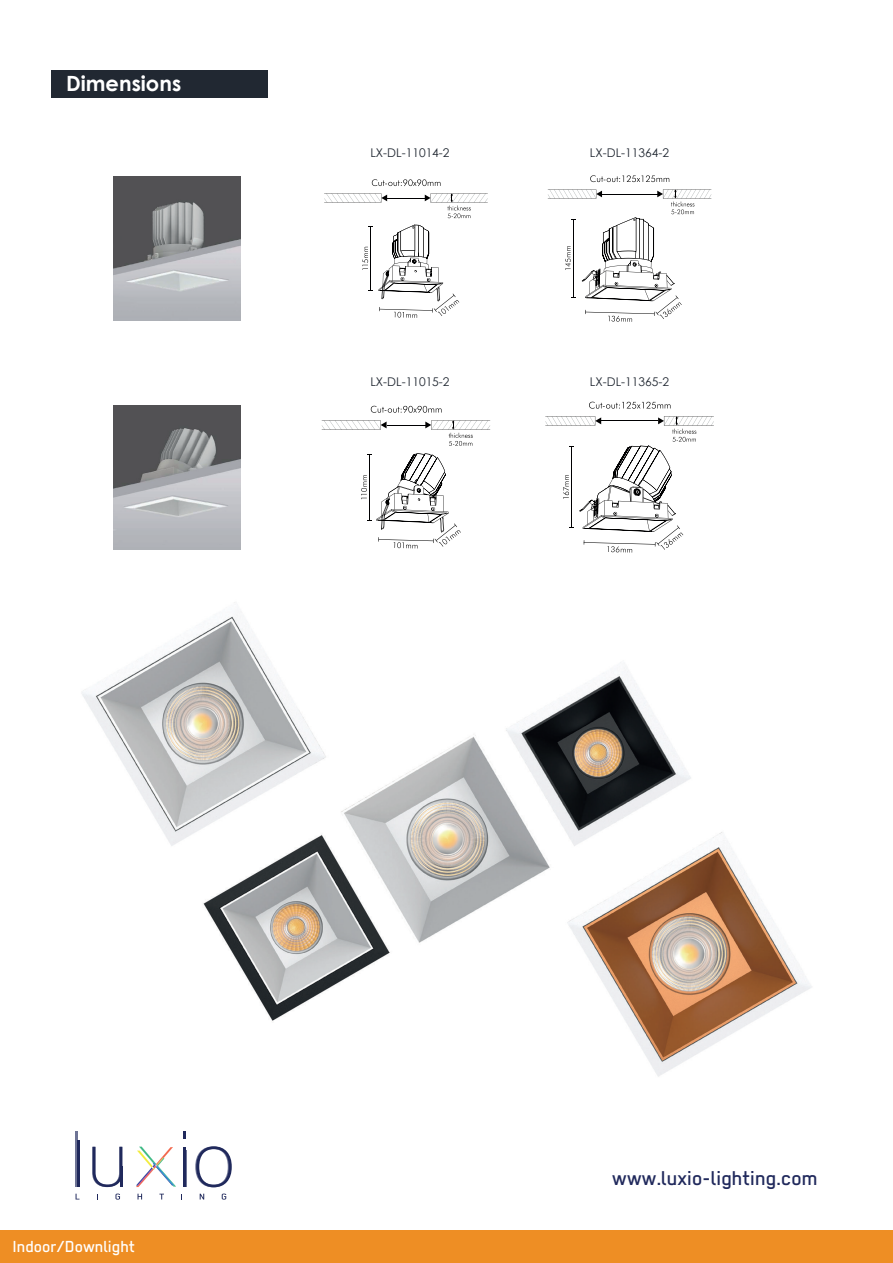
<style>
.page{position:relative;width:893px;height:1263px;background:#fff}
.page>*{position:absolute;margin:0;border:0;box-sizing:border-box;transform-origin:0 0}
.t1{font:500 22.5px "Regular";color:#20295c}
.t2{font:700 21px "Century Gothic";color:#fff}
.t3{font:500 18px "Regular";color:#fff}
.t4{font:12px "Century Gothic";color:#212832}
</style>
<div class="page">
<div style="left:0;top:1230px;width:893px;height:33px;background:#ee8e24"></div>
<svg style="left:136px;top:1147px;width:40px;height:40px"></svg>
<hr style="left:183px;top:1147px;width:3px;height:40px;background:#20295c">
<hr style="left:76px;top:1140px;width:3px;height:47px;background:#20295c">
<hr style="left:75px;top:1131px;width:3px;height:56px;background:#20295c">
<svg style="left:92px;top:1147px;width:30px;height:40px"></svg>
<hr style="left:120px;top:1167px;width:2px;height:20px;background:#20295c">
<hr style="left:184px;top:1150px;width:3px;height:37px;background:#20295c">
<svg style="left:183px;top:1131px;width:3px;height:8px"></svg>
<svg style="left:195px;top:1146px;width:37px;height:41px"></svg>
<svg style="left:115px;top:1193px;width:5px;height:6px"></svg>
<svg style="left:138px;top:1194px;width:4px;height:5px"></svg>
<svg style="left:159px;top:1194px;width:5px;height:5px"></svg>
<svg style="left:200px;top:1194px;width:4px;height:5px"></svg>
<svg style="left:222px;top:1193px;width:4px;height:6px"></svg>
<div style="left:51px;top:71px;width:217px;height:27px;background:#212832"></div>
<img style="left:82px;top:602px;width:730px;height:475px">
<img style="left:113px;top:176px;width:128px;height:145px">
<img style="left:113px;top:405px;width:128px;height:144px">
<svg style="left:324px;top:193px;width:63px;height:10px"></svg>
<svg style="left:372px;top:179px;width:68px;height:7px"></svg>
<hr style="left:387px;top:198px;width:38px;height:1px;background:#000001">
<svg style="left:425px;top:193px;width:63px;height:25px"></svg>
<svg style="left:362px;top:225px;width:97px;height:93px"></svg>
<svg style="left:590px;top:175px;width:79px;height:7px"></svg>
<svg style="left:548px;top:189px;width:163px;height:133px"></svg>
<svg style="left:322px;top:420px;width:65px;height:10px"></svg>
<svg style="left:371px;top:406px;width:71px;height:7px"></svg>
<hr style="left:387px;top:425px;width:38px;height:1px;background:#000001">
<svg style="left:425px;top:420px;width:65px;height:26px"></svg>
<svg style="left:361px;top:453px;width:100px;height:95px"></svg>
<svg style="left:589px;top:402px;width:81px;height:7px"></svg>
<svg style="left:545px;top:416px;width:169px;height:137px"></svg>
<h2 class="t2" style="left:66px;top:67px;width:117px">Dimensions</h2>
<p class="t4" style="left:370px;top:145px;width:81px">LX-DL-11014-2</p>
<p class="t4" style="left:590px;top:145px;width:81px">LX-DL-11364-2</p>
<p class="t4" style="left:370px;top:374px;width:81px">LX-DL-11015-2</p>
<p class="t4" style="left:590px;top:373px;width:81px">LX-DL-11365-2</p>
<h3 class="t3" style="left:13px;top:1236px;width:124px">Indoor/Downlight</h3>
<h1 class="t1" style="left:612px;top:1165px;width:207px">www.luxio-lighting.com</h1>
</div>
